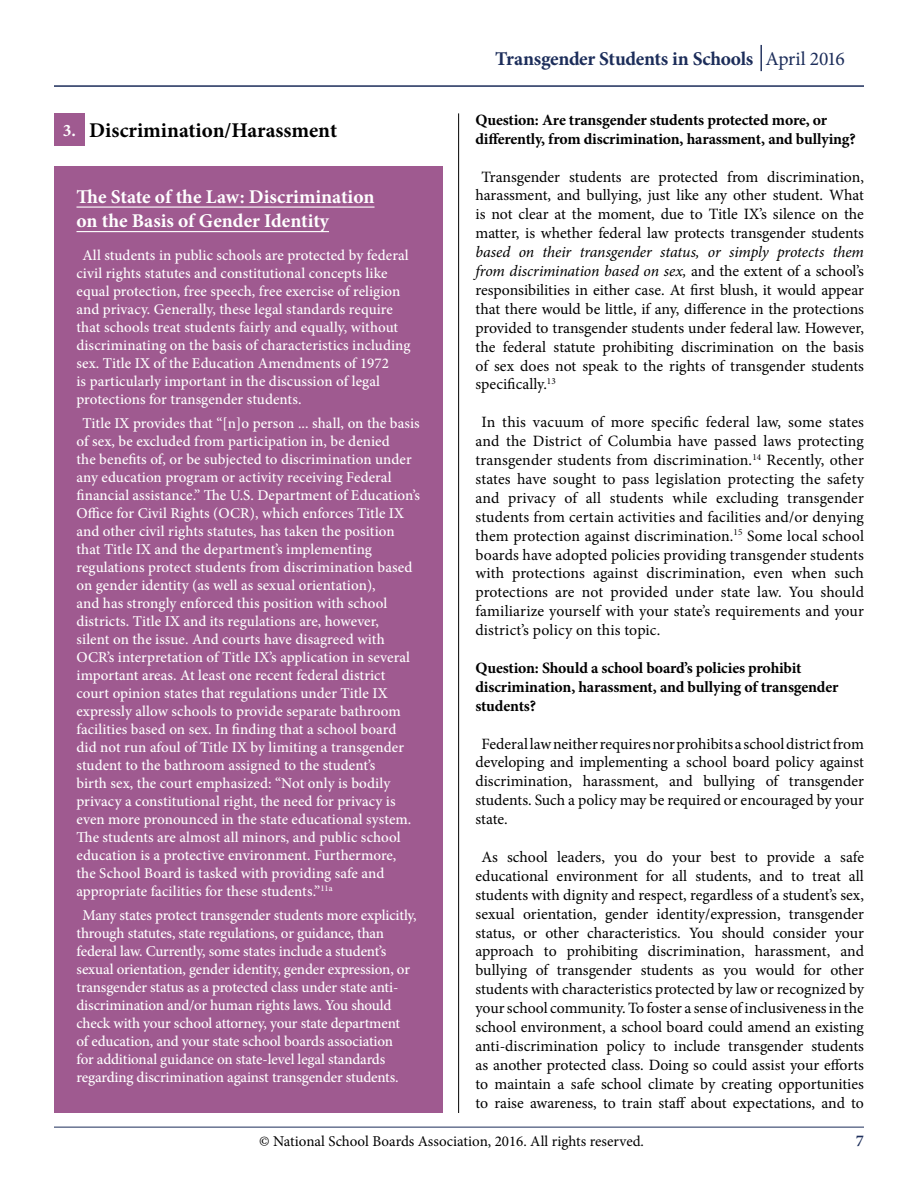
<style>
.page{position:relative;width:918px;height:1188px;background:#fff}
.page>*{position:absolute;margin:0;border:0;box-sizing:border-box;transform-origin:0 0}
.t1{font:700 21px "Minion Pro";color:#000}
.t2{font:700 19.5px/23.4px "Minion Pro";color:#fff}
.t3{font:700 19.5px "Minion Pro";letter-spacing:-.02em;color:#1c2d5a}
.t4{font:600 16.5px "Minion Pro";color:#1c2d5a}
.t5{font:15.75px/18.9px "Minion Pro";color:#000;text-align:justify}
.t6{font:700 15.75px/18.9px "Minion Pro";letter-spacing:-.01em;color:#000}
.t7{font:500 15px/18px "Minion Pro";color:#fff}
.t8{font:15px "Minion Pro";color:#000}
.s1{font-size:17.55px;color:#fff}
.s2{font-weight:400}
.s3{font-style:italic}
</style>
<div class="page">
<hr style="left:54px;top:85px;width:810px;height:2px;background:#1c2d5a">
<svg style="left:761px;top:45px;width:1px;height:26px"></svg>
<hr style="left:54px;top:1127px;width:810px;height:1px;background:#1c2d5a">
<hr style="left:458px;top:113px;width:1px;height:1000px;background:#000">
<div style="left:54px;top:113px;width:31px;height:33px;background:#9f5a90"></div>
<div style="left:54px;top:166px;width:388px;height:947px;background:#9f5a90"></div>
<hr style="left:76px;top:207px;width:299px;height:1px;background:#fff">
<hr style="left:76px;top:231px;width:253px;height:1px;background:#fff">
<h1 class="t1" style="left:63px;top:116px;width:276px"><span class="s1">3.</span> Discrimination/Harassment</h1>
<h2 class="t2" style="left:76px;top:185px;width:300px">The State of the Law: Discrimination on the Basis of Gender Identity</h2>
<p class="t7" style="left:76px;top:246px;width:336px;text-indent:6px">All students in public schools are protected by federal civil rights statutes and constitutional concepts like equal protection, free speech, free exercise of religion and privacy. Generally, these legal standards require that schools treat students fairly and equally, without discriminating on the basis of characteristics including sex. Title IX of the Education Amendments of 1972<br>is particularly important in the discussion of legal protections for transgender students.</p>
<p class="t7" style="left:76px;top:414px;width:345px;text-indent:6px">Title IX provides that “[n]o person ... shall, on the basis of sex, be excluded from participation in, be denied<br>the benefits of, or be subjected to discrimination under any education program or activity receiving Federal financial assistance.” The U.S. Department of Education’s Office for Civil Rights (OCR), which enforces Title IX and other civil rights statutes, has taken the position that Title IX and the department’s implementing regulations protect students from discrimination based on gender identity (as well as sexual orientation),<br>and has strongly enforced this position with school districts. Title IX and its regulations are, however,<br>silent on the issue. And courts have disagreed with OCR’s interpretation of Title IX’s application in several important areas. At least one recent federal district court opinion states that regulations under Title IX expressly allow schools to provide separate bathroom facilities based on sex. In finding that a school board did not run afoul of Title IX by limiting a transgender student to the bathroom assigned to the student’s<br>birth sex, the court emphasized: “Not only is bodily privacy a constitutional right, the need for privacy is even more pronounced in the state educational system.<br>The students are almost all minors, and public school education is a protective environment. Furthermore,<br>the School Board is tasked with providing safe and appropriate facilities for these students.”<sup>11a</sup></p>
<p class="t7" style="left:76px;top:906px;width:342px;text-indent:6px">Many states protect transgender students more explicitly, through statutes, state regulations, or guidance, than federal law. Currently, some states include a student’s sexual orientation, gender identity, gender expression, or transgender status as a protected class under state anti&shy;discrimination and/or human rights laws. You should check with your school attorney, your state department<br>of education, and your state school boards association<br>for additional guidance on state-level legal standards regarding discrimination against transgender students.</p>
<h2 class="t3" style="left:495px;top:45px;width:351px">Transgender Students in Schools <span class="s2">April 2016</span></h2>
<p class="t6" style="left:476px;top:110px;width:382px">Question: Are transgender students protected more, or differently, from discrimination, harassment, and bullying?</p>
<p class="t5" style="left:476px;top:167px;width:390px;text-align:center">Transgender students are protected from discrimination, harassment, and bullying, just like any other student. What is not clear at the moment, due to Title IX’s silence on the matter, is whether federal law protects transgender students</p>
<p class="t5" style="left:476px;top:243px;width:390px"><span class="s3">based on their transgender status, or simply protects them from discrimination based on sex,</span> and the extent of a school’s responsibilities in either case. At first blush, it would appear that there would be little, if any, difference in the protections provided to transgender students under federal law. However, the federal statute prohibiting discrimination on the basis of sex does not speak to the rights of transgender students specifically.<sup>13</sup></p>
<p class="t5" style="left:475px;top:413px;width:390px;text-indent:6px">In this vacuum of more specific federal law, some states and the District of Columbia have passed laws protecting transgender students from discrimination.<sup>14</sup> Recently, other states have sought to pass legislation protecting the safety and privacy of all students while excluding transgender students from certain activities and facilities and/or denying them protection against discrimination.<sup>15</sup> Some local school boards have adopted policies providing transgender students with protections against discrimination, even when such protections are not provided under state law. You should familiarize yourself with your state’s requirements and your district’s policy on this topic.</p>
<p class="t6" style="left:475px;top:658px;width:364px">Question: Should a school board’s policies prohibit discrimination, harassment, and bullying of transgender students?</p>
<p class="t5" style="left:475px;top:734px;width:390px;text-indent:6px">Federal law neither requires nor prohibits a school district from developing and implementing a school board policy against discrimination, harassment, and bullying of transgender students. Such a policy may be required or encouraged by your state.</p>
<p class="t5" style="left:475px;top:848px;width:390px;text-align:center">As school leaders, you do your best to provide a safe educational environment for all students, and to treat all students with dignity and respect, regardless of a student’s sex, sexual orientation, gender identity/expression, transgender status, or other characteristics. You should consider your approach to prohibiting discrimination, harassment, and bullying of transgender students as you would for other students with characteristics protected by law or recognized by your school community. To foster a sense of inclusiveness in the school environment, a school board could amend an existing anti-discrimination policy to include transgender students as another protected class. Doing so could assist your efforts to maintain a safe school climate by creating opportunities to raise awareness, to train staff about expectations, and to</p>
<p class="t8" style="left:259px;top:1131px;width:386px">© National School Boards Association, 2016. All rights reserved.</p>
<p class="t4" style="left:856px;top:1129px;width:10px">7</p>
</div>
